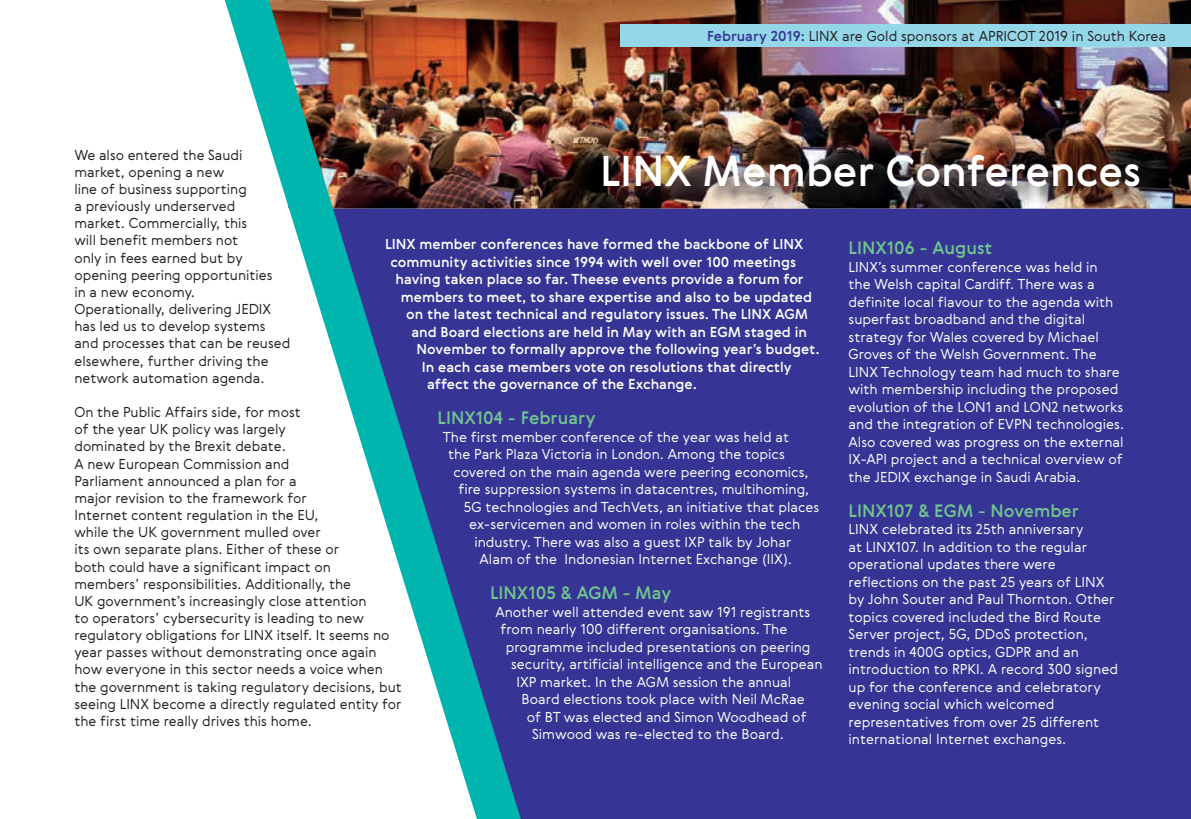
<style>
.page{position:relative;width:1191px;height:819px;background:#fff}
.page>*{position:absolute;margin:0;border:0;box-sizing:border-box;transform-origin:0 0}
.t1{font:500 42px "Gerbera";color:#fff}
.t2{font:500 17.5px "Gerbera";color:#70c48e}
.t3{font:300 14px/17.5px "Gerbera";color:#fff}
.t4{font:300 14px/17.2px "Gerbera";color:#231f20}
.t5{font:500 14px "Gerbera";color:#fff}
.s1{font-weight:500;color:#363494}
</style>
<div class="page">
<div style="left:565px;top:208px;width:626px;height:611px;background:#363494"></div>
<img style="left:565px;top:0;width:626px;height:208px">
<div style="left:606px;top:158px;width:554px;height:50px;background:#231f20;opacity:.75"></div>
<img style="left:224px;top:0;width:341px;height:819px">
<div style="left:620px;top:25px;width:571px;height:22px;background:#94d7e9"></div>
<p class="t4" style="left:707px;top:27px;width:460px"><span class="s1">February 2019:</span> LINX are Gold sponsors at APRICOT 2019 in South Korea</p>
<p class="t4" style="left:74px;top:146px;width:217px">We also entered the Saudi market, opening a new<br>line of business supporting<br>a previously underserved<br>market. Commercially, this<br>will benefit members not<br>only in fees earned but by opening peering opportunities<br>in a new economy.<br>Operationally, delivering JEDIX has led us to develop systems and processes that can be reused elsewhere, further driving the network automation agenda.</p>
<p class="t4" style="left:74px;top:403px;width:329px">On the Public Affairs side, for most<br>of the year UK policy was largely<br>dominated by the Brexit debate.<br>A new European Commission and<br>Parliament announced a plan for a<br>major revision to the framework for<br>Internet content regulation in the EU,<br>while the UK government mulled over<br>its own separate plans. Either of these or<br>both could have a significant impact on<br>members’ responsibilities. Additionally, the<br>UK government’s increasingly close attention<br>to operators’ cybersecurity is leading to new regulatory obligations for LINX itself. It seems no year passes without demonstrating once again how everyone in this sector needs a voice when the government is taking regulatory decisions, but seeing LINX become a directly regulated entity for the first time really drives this home.</p>
<h1 class="t1" style="left:600px;top:142px;width:543px">LINX Member Conferences</h1>
<p class="t5" style="left:385px;top:234px;width:420px">LINX member conferences have formed the backbone of LINX</p>
<p class="t5" style="left:390px;top:252px;width:407px">community activities since 1994 with well over 100 meetings</p>
<p class="t5" style="left:395px;top:269px;width:409px">having taken place so far. Theese events provide a forum for</p>
<p class="t5" style="left:401px;top:287px;width:413px">members to meet, to share expertise and also to be updated</p>
<p class="t5" style="left:406px;top:304px;width:404px">on the latest technical and regulatory issues. The LINX AGM</p>
<p class="t5" style="left:411px;top:322px;width:397px">and Board elections are held in May with an EGM staged in</p>
<p class="t5" style="left:416px;top:339px;width:405px">November to formally approve the following year’s budget.</p>
<p class="t5" style="left:422px;top:357px;width:371px">In each case members vote on resolutions that directly</p>
<p class="t5" style="left:427px;top:374px;width:271px">affect the governance of the Exchange.</p>
<p class="t2" style="left:437px;top:406px;width:160px">LINX104 - February</p>
<p class="t3" style="left:443px;top:427px;width:348px">The first member conference of the year was held at</p>
<p class="t3" style="left:448px;top:445px;width:338px">the Park Plaza Victoria in London. Among the topics</p>
<p class="t3" style="left:453px;top:462px;width:357px">covered on the main agenda were peering economics,</p>
<p class="t3" style="left:458px;top:480px;width:352px">fire suppression systems in datacentres, multihoming,</p>
<p class="t3" style="left:464px;top:497px;width:357px">5G technologies and TechVets, an initiative that places</p>
<p class="t3" style="left:469px;top:515px;width:332px">ex-servicemen and women in roles within the tech</p>
<p class="t3" style="left:474px;top:532px;width:319px">industry. There was also a guest IXP talk by Johar</p>
<p class="t3" style="left:479px;top:550px;width:314px">Alam of the Indonesian Internet Exchange (IIX).</p>
<p class="t2" style="left:490px;top:581px;width:183px">LINX105 &amp; AGM - May</p>
<p class="t3" style="left:495px;top:602px;width:316px">Another well attended event saw 191 registrants</p>
<p class="t3" style="left:500px;top:620px;width:288px">from nearly 100 different organisations. The</p>
<p class="t3" style="left:506px;top:637px;width:306px">programme included presentations on peering</p>
<p class="t3" style="left:511px;top:655px;width:313px">security, artificial intelligence and the European</p>
<p class="t3" style="left:516px;top:672px;width:276px">IXP market. In the AGM session the annual</p>
<p class="t3" style="left:521px;top:690px;width:284px">Board elections took place with Neil McRae</p>
<p class="t3" style="left:527px;top:707px;width:281px">of BT was elected and Simon Woodhead of</p>
<p class="t3" style="left:532px;top:725px;width:253px">Simwood was re-elected to the Board.</p>
<p class="t2" style="left:848px;top:236px;width:145px">LINX106 - August</p>
<p class="t3" style="left:848px;top:257px;width:277px">LINX’s summer conference was held in<br>the Welsh capital Cardiff. There was a definite local flavour to the agenda with superfast broadband and the digital strategy for Wales covered by Michael Groves of the Welsh Government. The LINX Technology team had much to share with membership including the proposed evolution of the LON1 and LON2 networks and the integration of EVPN technologies.<br>Also covered was progress on the external IX-API project and a technical overview of the JEDIX exchange in Saudi Arabia.</p>
<p class="t2" style="left:848px;top:498px;width:232px">LINX107 &amp; EGM - November</p>
<p class="t3" style="left:848px;top:520px;width:271px">LINX celebrated its 25th anniversary<br>at LINX107. In addition to the regular operational updates there were reflections on the past 25 years of LINX by John Souter and Paul Thornton. Other topics covered included the Bird Route Server project, 5G, DDoS protection, trends in 400G optics, GDPR and an introduction to RPKI. A record 300 signed up for the conference and celebratory evening social which welcomed representatives from over 25 different international Internet exchanges.</p>
</div>
